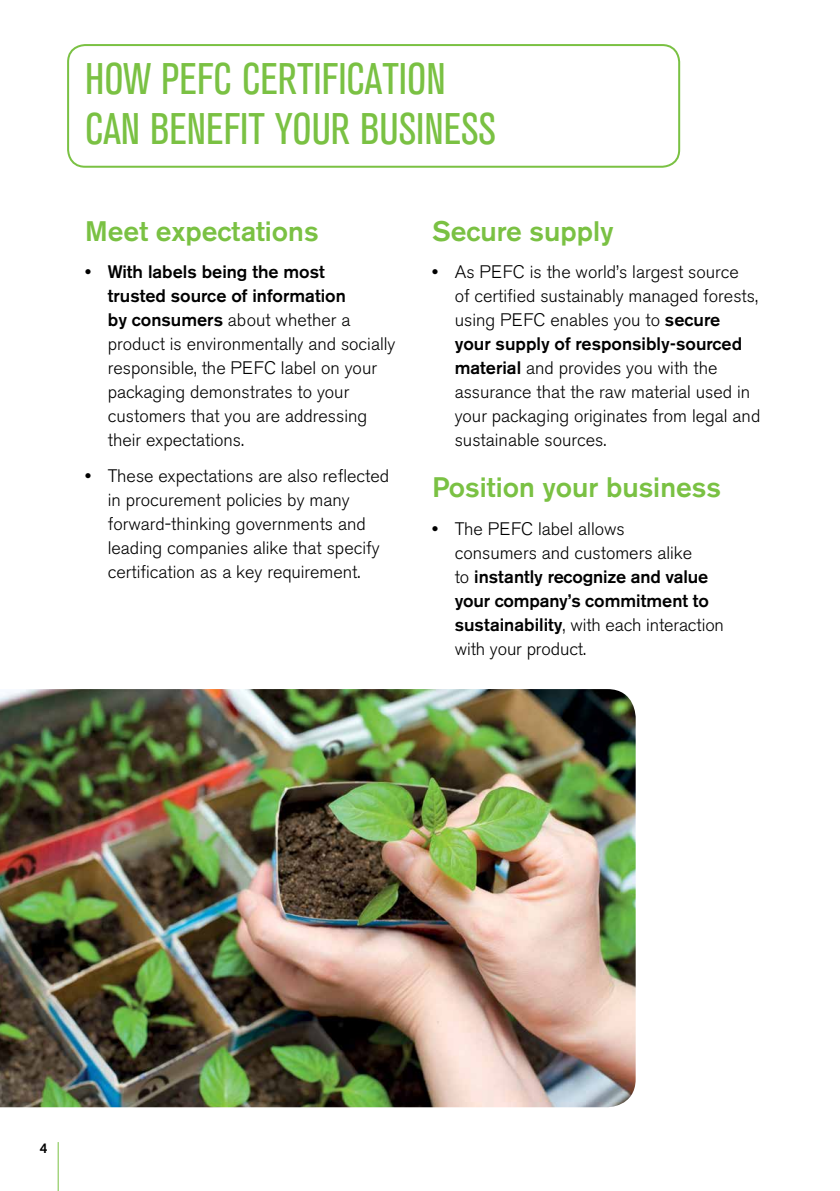
<style>
.page{position:relative;width:840px;height:1191px;background:#fff}
.page>*{position:absolute;margin:0;border:0;box-sizing:border-box;transform-origin:0 0}
.t1{font:condensed 44px/50px "Akzidenz Grotesk BE";color:#7ac143}
.t2{font:500 28px "Akzidenz Grotesk BE";color:#7ac143}
.t3{font:300 18px/24px "Akzidenz Grotesk BE";color:#000}
.t4{font:500 14px "Akzidenz Grotesk BE";color:#000}
.s1{font-weight:500}
</style>
<div class="page">
<hr style="left:58px;top:1142px;width:1px;height:49px;background:#7ac143">
<div style="left:67px;top:44px;width:612px;height:124px;border:2px solid #7ac143;border-radius:17px"></div>
<img style="left:0;top:689px;width:635px;height:418px">
<h1 class="t1" style="left:85px;top:55px;width:192px">HOW PEFC CERTIFICATION<br>CAN BENEFIT</h1>
<h1 class="t1" style="left:275px;top:105px;width:122px">YOUR BUSINESS</h1>
<h2 class="t2" style="left:85px;top:214px;width:235px">Meet expectations</h2>
<p class="t3" style="left:108px;top:260px;width:289px;text-indent:-23px"><span class="s1">• With labels being the most<br>trusted source of information<br>by consumers</span> about whether a product is environmentally and socially responsible, the PEFC label on your packaging demonstrates to your customers that you are addressing their expectations.</p>
<p class="t3" style="left:108px;top:464px;width:282px;text-indent:-23px"><span class="s1">•</span> These expectations are also reflected in procurement policies by many forward-thinking governments and leading companies alike that specify certification as a key requirement.</p>
<h2 class="t2" style="left:432px;top:214px;width:183px">Secure supply</h2>
<p class="t3" style="left:454px;top:260px;width:307px;text-indent:-23px"><span class="s1">•</span> As PEFC is the world’s largest source<br>of certified sustainably managed forests, using PEFC enables you to <span class="s1">secure your supply of responsibly-sourced material</span> and provides you with the assurance that the raw material used in your packaging originates from legal and sustainable sources.</p>
<h2 class="t2" style="left:432px;top:470px;width:290px">Position your business</h2>
<p class="t3" style="left:454px;top:517px;width:271px;text-indent:-23px"><span class="s1">•</span> The PEFC label allows<br>consumers and customers alike<br>to <span class="s1">instantly recognize and value your company’s commitment to sustainability</span>, with each interaction with your product.</p>
<p class="t4" style="left:40px;top:1139px;width:9px">4</p>
</div>
